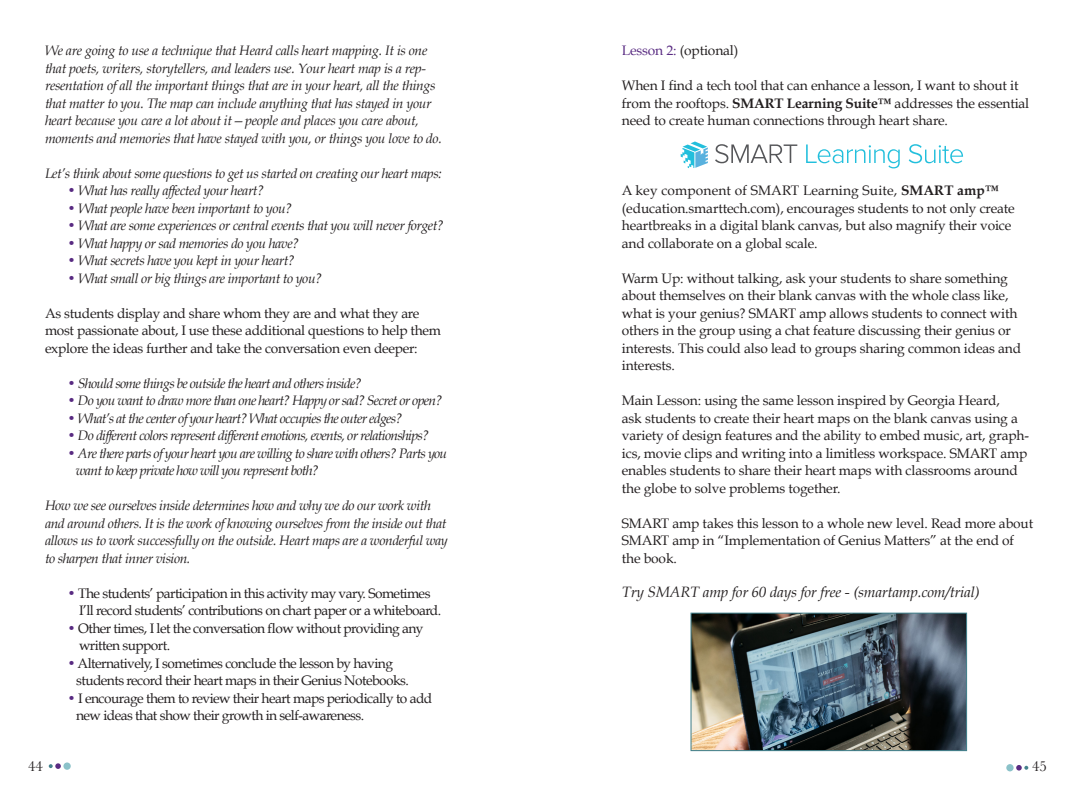
<style>
.page{position:relative;width:1080px;height:810px;background:#fff}
.page>*{position:absolute;margin:0;border:0;box-sizing:border-box;transform-origin:0 0}
.t1{font:italic 15px "Book Antiqua";letter-spacing:-.01em;color:#231f20}
.t2{font:15px "Baskerville";color:#231f20}
.t3{font:13.75px/17.5px "Book Antiqua";letter-spacing:-.01em;color:#231f20}
.t4{font:italic 13.75px/17.5px "Book Antiqua";letter-spacing:-.03em;color:#231f20}
.t5{font:13.75px/17.5px "Book Antiqua";letter-spacing:-.04em;color:#231f20}
.t6{font:italic 13.75px/17.5px "Book Antiqua";letter-spacing:-.05em;color:#231f20}
.s1{font-style:normal;color:#592b82}
.s2{color:#592b82}
.s3{font-weight:700}
</style>
<div class="page">
<svg style="left:1016px;top:765px;width:12px;height:6px"></svg>
<div style="left:1006px;top:764px;width:8px;height:7px;background:#8bc2c9;border-radius:50%"></div>
<svg style="left:49px;top:763px;width:12px;height:6px"></svg>
<div style="left:63px;top:762px;width:8px;height:8px;background:#8bc2c9;border-radius:50%"></div>
<img style="left:693px;top:615px;width:272px;height:134px">
<div style="left:691px;top:613px;width:276px;height:138px;border:1px solid #45828d"></div>
<svg style="left:715px;top:144px;width:82px;height:19px"></svg>
<svg style="left:806px;top:144px;width:94px;height:24px"></svg>
<svg style="left:909px;top:144px;width:54px;height:19px"></svg>
<svg style="left:681px;top:141px;width:27px;height:27px"></svg>
<p class="t4" style="left:45px;top:42px;width:398px">We are going to use a technique that Heard calls heart mapping. It is one that poets, writers, storytellers, and leaders use. Your heart map is a rep&shy;resentation of all the important things that are in your heart, all the things that matter to you. The map can include anything that has stayed in your heart because you care a lot about it—people and places you care about, moments and memories that have stayed with you, or things you love to do.</p>
<p class="t4" style="left:45px;top:165px;width:398px">Let’s think about some questions to get us started on creating our heart maps:</p>
<p class="t4" style="left:67px;top:182px;width:198px"><span class="s1">•</span> What has really affected your heart?</p>
<p class="t4" style="left:67px;top:200px;width:226px"><span class="s1">•</span> What people have been important to you?</p>
<p class="t4" style="left:67px;top:217px;width:378px"><span class="s1">•</span> What are some experiences or central events that you will never forget?</p>
<p class="t4" style="left:67px;top:235px;width:233px"><span class="s1">•</span> What happy or sad memories do you have?</p>
<p class="t4" style="left:67px;top:252px;width:229px"><span class="s1">•</span> What secrets have you kept in your heart?</p>
<p class="t4" style="left:67px;top:270px;width:256px"><span class="s1">•</span> What small or big things are important to you?</p>
<p class="t3" style="left:45px;top:304px;width:398px">As students display and share whom they are and what they are most passionate about, I use these additional questions to help them explore the ideas further and take the conversation even deeper:</p>
<p class="t6" style="left:67px;top:375px;width:296px"><span class="s1">•</span> Should some things be outside the heart and others inside?</p>
<p class="t6" style="left:67px;top:392px;width:376px"><span class="s1">•</span> Do you want to draw more than one heart? Happy or sad? Secret or open?</p>
<p class="t6" style="left:67px;top:410px;width:336px"><span class="s1">•</span> What’s at the center of your heart? What occupies the outer edges?</p>
<p class="t6" style="left:67px;top:427px;width:363px"><span class="s1">•</span> Do different colors represent different emotions, events, or relationships?</p>
<p class="t6" style="left:76px;top:445px;width:373px;text-indent:-8px"><span class="s1">•</span> Are there parts of your heart you are willing to share with others? Parts you want to keep private how will you represent both?</p>
<p class="t4" style="left:45px;top:497px;width:404px">How we see ourselves inside determines how and why we do our work with and around others. It is the work of knowing ourselves from the inside out that allows us to work successfully on the outside. Heart maps are a wonderful way to sharpen that inner vision.</p>
<p class="t5" style="left:79px;top:585px;width:364px;text-indent:-12px"><span class="s2">•</span> The students’ participation in this activity may vary. Sometimes<br>I’ll record students’ contributions on chart paper or a whiteboard.</p>
<p class="t5" style="left:79px;top:620px;width:346px;text-indent:-12px"><span class="s2">•</span> Other times, I let the conversation flow without providing any written support.</p>
<p class="t5" style="left:76px;top:655px;width:334px;text-indent:-9px"><span class="s2">•</span> Alternatively, I sometimes conclude the lesson by having students record their heart maps in their Genius Notebooks.</p>
<p class="t5" style="left:76px;top:690px;width:358px;text-indent:-9px"><span class="s2">•</span> I encourage them to review their heart maps periodically to add new ideas that show their growth in self-awareness.</p>
<p class="t3" style="left:622px;top:42px;width:118px"><span class="s2">Lesson 2:</span> (optional)</p>
<p class="t3" style="left:622px;top:77px;width:409px">When I find a tech tool that can enhance a lesson, I want to shout it from the rooftops. <span class="s3">SMART Learning Suite™</span> addresses the essential need to create human connections through heart share.</p>
<p class="t3" style="left:622px;top:182px;width:394px">A key component of SMART Learning Suite, <span class="s3">SMART amp™ </span>(education.smarttech.com), encourages students to not only create heartbreaks in a digital blank canvas, but also magnify their voice and collaborate on a global scale.</p>
<p class="t3" style="left:622px;top:269px;width:401px">Warm Up: without talking, ask your students to share something about themselves on their blank canvas with the whole class like, what is your genius? SMART amp allows students to connect with others in the group using a chat feature discussing their genius or interests. This could also lead to groups sharing common ideas and interests.</p>
<p class="t3" style="left:622px;top:392px;width:409px">Main Lesson: using the same lesson inspired by Georgia Heard,<br>ask students to create their heart maps on the blank canvas using a variety of design features and the ability to embed music, art, graph&shy;ics, movie clips and writing into a limitless workspace. SMART amp enables students to share their heart maps with classrooms around the globe to solve problems together.</p>
<p class="t3" style="left:622px;top:514px;width:413px">SMART amp takes this lesson to a whole new level. Read more about<br>SMART amp in “Implementation of Genius Matters” at the end of the book.</p>
<p class="t1" style="left:622px;top:584px;width:359px">Try SMART amp for 60 days for free - (smartamp.com/trial)</p>
<p class="t2" style="left:28px;top:757px;width:16px">44</p>
<p class="t2" style="left:1032px;top:757px;width:16px">45</p>
</div>
